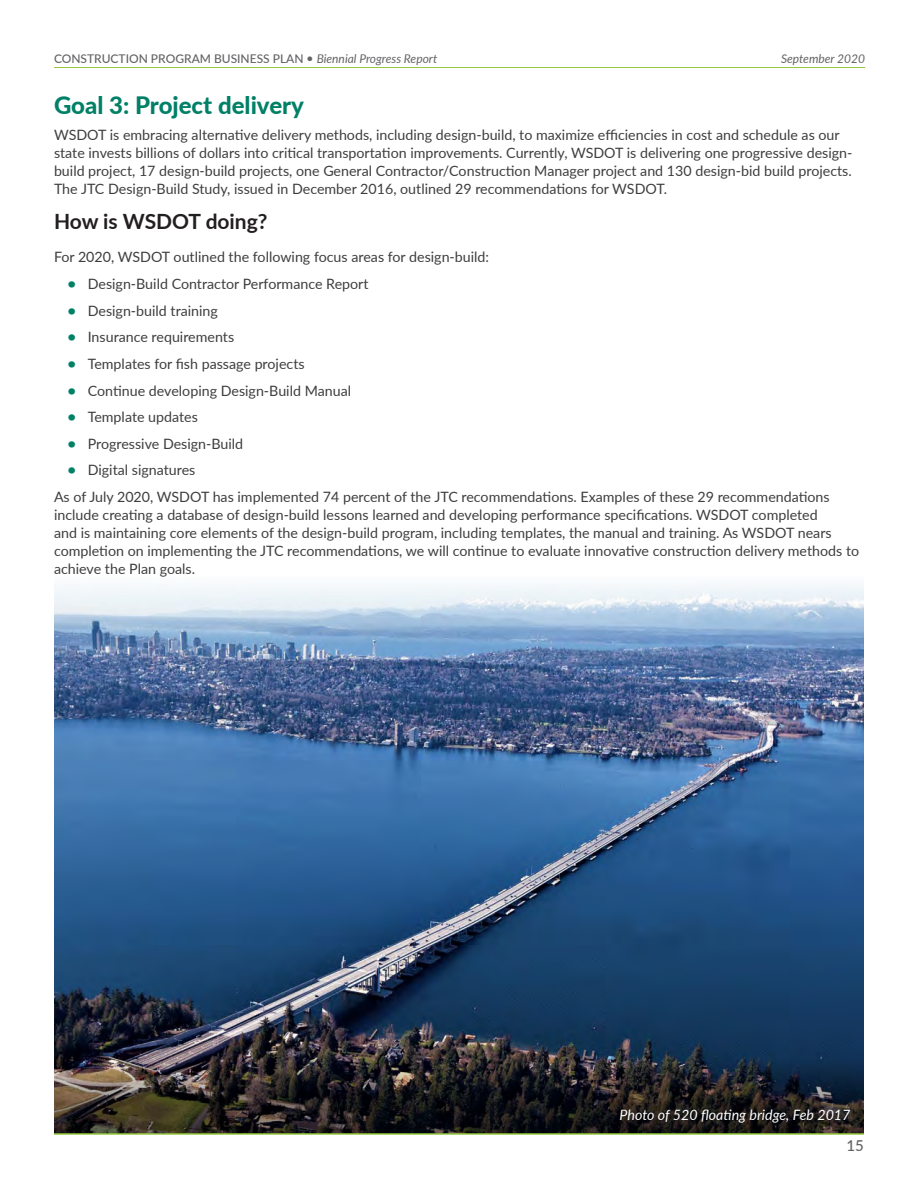
<style>
.page{position:relative;width:918px;height:1188px;background:#fff}
.page>*{position:absolute;margin:0;border:0;box-sizing:border-box;transform-origin:0 0}
.WSDOT-head{font:800 24px "Lato";color:#008066}
.WSDOT-subhead{font:700 21px "Lato";color:#231f20}
.t1{font:500 15px "Lato";color:#636366}
.WSDOT-text{font:14.25px/18px "Lato";color:#3e3e3f}
.WSDOT-text-bullet{font:14.25px "Lato";color:#3e3e3f}
.WSDOT-text-caption{font:italic 14.25px "Lato";color:#fff}
.t2{font:500 12px "Lato";color:#636366}
.t3{font:italic 12px "Lato";color:#636366}
.s1{font-weight:400;font-style:italic}
.s2{font-weight:700;font-size:15px;color:#008066}
</style>
<div class="page">
<img style="left:54px;top:584px;width:810px;height:476px">
<img style="left:54px;top:1060px;width:810px;height:73px">
<hr style="left:54px;top:67px;width:811px;height:1px;background:#96c93f">
<hr style="left:54px;top:1133px;width:810px;height:2px;background:#96c93f">
<p class="t2" style="left:54px;top:50px;width:385px">CONSTRUCTION PROGRAM BUSINESS PLAN • <span class="s1">Biennial Progress Report</span></p>
<p class="t3" style="left:781px;top:50px;width:86px">September 2020</p>
<h2 class="WSDOT-head" style="left:54px;top:87px;width:252px">Goal 3: Project delivery</h2>
<p class="WSDOT-text" style="left:54px;top:126px;width:800px">WSDOT is embracing alternative delivery methods, including design-build, to maximize efficiencies in cost and schedule as our state invests billions of dollars into critical transportation improvements. Currently, WSDOT is delivering one progressive design&shy;build project, 17 design-build projects, one General Contractor/Construction Manager project and 130 design-bid build projects.<br>The JTC Design-Build Study, issued in December 2016, outlined 29 recommendations for WSDOT.</p>
<h3 class="WSDOT-subhead" style="left:54px;top:206px;width:215px">How is WSDOT doing?</h3>
<p class="WSDOT-text" style="left:54px;top:248px;width:437px">For 2020, WSDOT outlined the following focus areas for design-build:</p>
<p class="WSDOT-text-bullet" style="left:68px;top:274px;width:303px"><span class="s2">•</span> Design-Build Contractor Performance Report</p>
<p class="WSDOT-text-bullet" style="left:68px;top:300px;width:152px"><span class="s2">•</span> Design-build training</p>
<p class="WSDOT-text-bullet" style="left:68px;top:327px;width:168px"><span class="s2">•</span> Insurance requirements</p>
<p class="WSDOT-text-bullet" style="left:68px;top:354px;width:239px"><span class="s2">•</span> Templates for fish passage projects</p>
<p class="WSDOT-text-bullet" style="left:68px;top:380px;width:285px"><span class="s2">•</span> Continue developing Design-Build Manual</p>
<p class="WSDOT-text-bullet" style="left:68px;top:407px;width:132px"><span class="s2">•</span> Template updates</p>
<p class="WSDOT-text-bullet" style="left:68px;top:433px;width:177px"><span class="s2">•</span> Progressive Design-Build</p>
<p class="WSDOT-text-bullet" style="left:68px;top:460px;width:129px"><span class="s2">•</span> Digital signatures</p>
<p class="WSDOT-text" style="left:54px;top:487px;width:807px">As of July 2020, WSDOT has implemented 74 percent of the JTC recommendations. Examples of these 29 recommendations include creating a database of design-build lessons learned and developing performance specifications. WSDOT completed<br>and is maintaining core elements of the design-build program, including templates, the manual and training. As WSDOT nears completion on implementing the JTC recommendations, we will continue to evaluate innovative construction delivery methods to achieve the Plan goals.</p>
<p class="WSDOT-text-caption" style="left:620px;top:1104px;width:232px">Photo of 520 floating bridge, Feb 2017</p>
<p class="t1" style="left:847px;top:1135px;width:19px">15</p>
</div>
